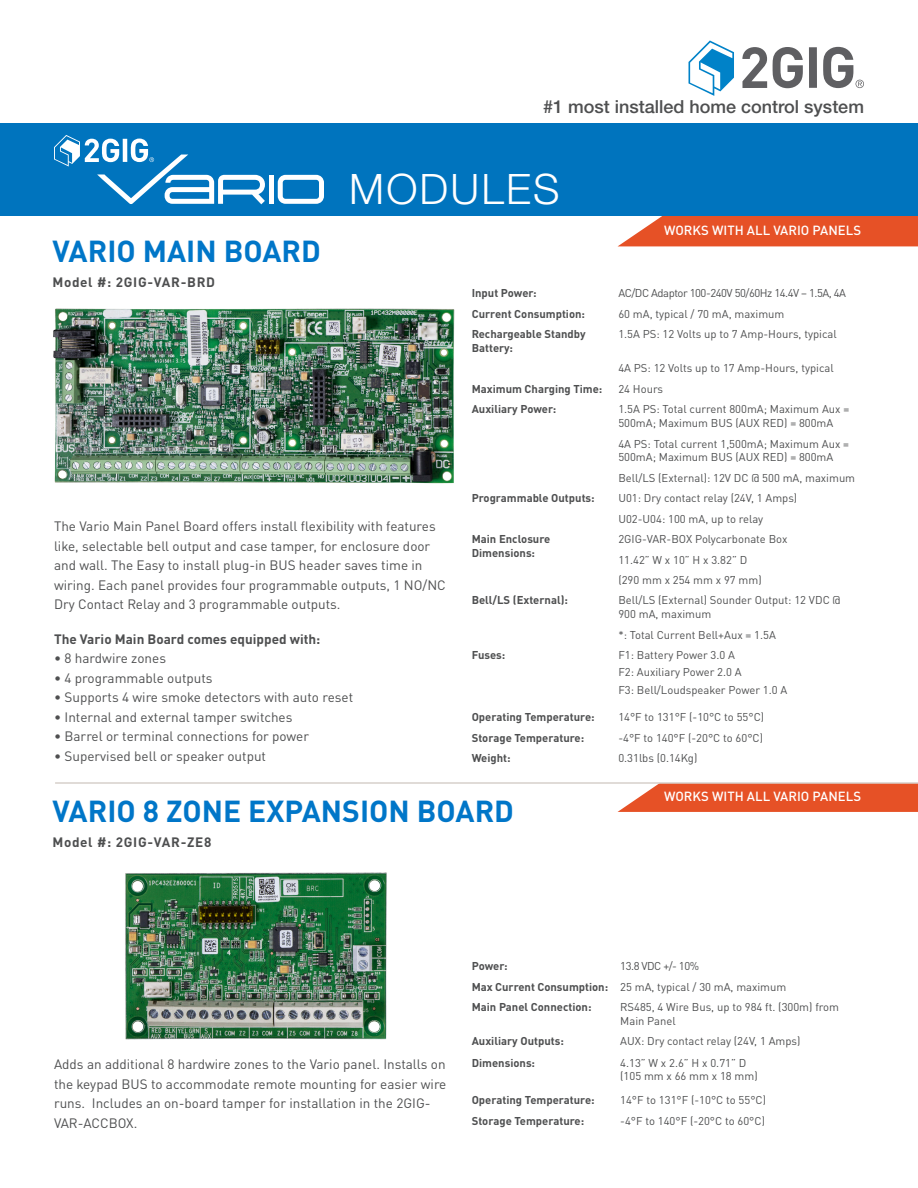
<style>
.page{position:relative;width:918px;height:1188px;background:#fff}
.page>*{position:absolute;margin:0;border:0;box-sizing:border-box;transform-origin:0 0}
.t1{font:300 42px "Helvetica Neue LT Std";letter-spacing:.05em;color:#fff}
.t2{font:700 30px "DIN Pro";color:#0076c8}
.t3{font:500 18px "Helvetica Neue LT Std";color:#4e4f50}
.t4{font:13.5px/19.5px "DIN Pro";color:#4e4f50}
.t5{font:700 13.5px "DIN Pro";letter-spacing:.05em;color:#4e4f50}
.t6{font:700 13.5px "DIN Pro";color:#4e4f50}
.List{font:500 13.2px "DIN Pro";color:#fff}
.t7{font:11.25px/13.5px "DIN Pro";color:#4e4f50}
.t8{font:700 11.25px/13.5px "DIN Pro";color:#4e4f50}
.t9{font:11.25px "DIN Pro";letter-spacing:-.04em;color:#4e4f50}
</style>
<div class="page">
<svg style="left:618px;top:216px;width:300px;height:30px;background:#e75e36"></svg>
<svg style="left:618px;top:784px;width:300px;height:28px;background:#e75d35"></svg>
<div style="left:0;top:124px;width:918px;height:92px;background:#0074be"></div>
<svg style="left:742px;top:47px;width:61px;height:41px"></svg>
<div style="left:809px;top:47px;width:8px;height:41px;background:#5f5f62"></div>
<svg style="left:689px;top:40px;width:45px;height:56px"></svg>
<svg style="left:823px;top:47px;width:41px;height:41px"></svg>
<svg style="left:54px;top:135px;width:211px;height:69px"></svg>
<div style="left:269px;top:175px;width:5px;height:29px;background:#fff"></div>
<svg style="left:278px;top:175px;width:46px;height:29px"></svg>
<img style="left:53px;top:308px;width:402px;height:176px">
<img style="left:125px;top:872px;width:262px;height:168px">
<hr style="left:55px;top:782px;width:863px;height:2px;background:#d7d0ca">
<p class="t3" style="left:543px;top:96px;width:322px">#1 most installed home control system</p>
<p class="t1" style="left:349px;top:164px;width:212px">MODULES</p>
<p class="List" style="left:664px;top:220px;width:198px">WORKS WITH ALL VARIO PANELS</p>
<p class="t2" style="left:52px;top:226px;width:270px">VARIO MAIN BOARD</p>
<p class="t5" style="left:52px;top:271px;width:164px">Model #: 2GIG-VAR-BRD</p>
<p class="t4" style="left:54px;top:515px;width:393px">The Vario Main Panel Board offers install flexibility with features like, selectable bell output and case tamper, for enclosure door and wall. The Easy to install plug-in BUS header saves time in wiring. Each panel provides four programmable outputs, 1 NO/NC Dry Contact Relay and 3 programmable outputs.</p>
<p class="t6" style="left:54px;top:627px;width:268px">The Vario Main Board comes equipped with:</p>
<p class="t4" style="left:54px;top:647px;width:114px">• 8 hardwire zones</p>
<p class="t4" style="left:54px;top:667px;width:160px">• 4 programmable outputs</p>
<p class="t4" style="left:54px;top:686px;width:301px">• Supports 4 wire smoke detectors with auto reset</p>
<p class="t4" style="left:54px;top:706px;width:240px">• Internal and external tamper switches</p>
<p class="t4" style="left:54px;top:725px;width:257px">• Barrel or terminal connections for power</p>
<p class="t4" style="left:54px;top:745px;width:214px">• Supervised bell or speaker output</p>
<p class="t8" style="left:472px;top:285px;width:66px">Input Power:</p>
<p class="t9" style="left:618px;top:284px;width:229px">AC/DC Adaptor 100-240V 50/60Hz 14.4V – 1.5A, 4A</p>
<p class="t8" style="left:472px;top:305px;width:115px">Current Consumption:</p>
<p class="t7" style="left:618px;top:306px;width:168px">60 mA, typical / 70 mA, maximum</p>
<p class="t8" style="left:472px;top:326px;width:116px">Rechargeable Standby<br>Battery:</p>
<p class="t7" style="left:618px;top:326px;width:220px">1.5A PS: 12 Volts up to 7 Amp-Hours, typical</p>
<p class="t7" style="left:618px;top:360px;width:217px">4A PS: 12 Volts up to 17 Amp-Hours, typical</p>
<p class="t8" style="left:472px;top:381px;width:132px">Maximum Charging Time:</p>
<p class="t7" style="left:618px;top:381px;width:46px">24 Hours</p>
<p class="t8" style="left:472px;top:401px;width:86px">Auxiliary Power:</p>
<p class="t7" style="left:618px;top:402px;width:232px">1.5A PS: Total current 800mA; Maximum Aux =<br>500mA; Maximum BUS (AUX RED) = 800mA</p>
<p class="t7" style="left:618px;top:436px;width:232px">4A PS: Total current 1,500mA; Maximum Aux =<br>500mA; Maximum BUS (AUX RED) = 800mA</p>
<p class="t7" style="left:618px;top:470px;width:238px">Bell/LS (External): 12V DC @ 500 mA, maximum</p>
<p class="t8" style="left:472px;top:490px;width:124px">Programmable Outputs:</p>
<p class="t7" style="left:618px;top:490px;width:180px">U01: Dry contact relay (24V, 1 Amps)</p>
<p class="t7" style="left:618px;top:511px;width:147px">U02-U04: 100 mA, up to relay</p>
<p class="t8" style="left:472px;top:531px;width:80px">Main Enclosure<br>Dimensions:</p>
<p class="t7" style="left:618px;top:531px;width:171px">2GIG-VAR-BOX Polycarbonate Box</p>
<p class="t7" style="left:618px;top:552px;width:130px">11.42” W x 10” H x 3.82” D</p>
<p class="t7" style="left:618px;top:572px;width:145px">(290 mm x 254 mm x 97 mm)</p>
<p class="t8" style="left:472px;top:592px;width:98px">Bell/LS (External):</p>
<p class="t7" style="left:618px;top:593px;width:224px">Bell/LS (External) Sounder Output: 12 VDC @<br>900 mA, maximum</p>
<p class="t7" style="left:618px;top:627px;width:159px">*: Total Current Bell+Aux = 1.5A</p>
<p class="t8" style="left:472px;top:647px;width:35px">Fuses:</p>
<p class="t7" style="left:618px;top:647px;width:118px">F1: Battery Power 3.0 A</p>
<p class="t7" style="left:618px;top:665px;width:125px">F2: Auxiliary Power 2.0 A</p>
<p class="t7" style="left:618px;top:682px;width:170px">F3: Bell/Loudspeaker Power 1.0 A</p>
<p class="t8" style="left:472px;top:709px;width:124px">Operating Temperature:</p>
<p class="t7" style="left:618px;top:709px;width:147px">14°F to 131°F (-10°C to 55°C)</p>
<p class="t8" style="left:472px;top:729px;width:114px">Storage Temperature:</p>
<p class="t7" style="left:618px;top:730px;width:146px">-4°F to 140°F (-20°C to 60°C)</p>
<p class="t8" style="left:472px;top:750px;width:40px">Weight:</p>
<p class="t7" style="left:618px;top:750px;width:81px">0.31lbs (0.14Kg)</p>
<p class="t2" style="left:52px;top:786px;width:463px">VARIO 8 ZONE EXPANSION BOARD</p>
<p class="t5" style="left:52px;top:831px;width:161px">Model #: 2GIG-VAR-ZE8</p>
<p class="List" style="left:664px;top:785px;width:198px">WORKS WITH ALL VARIO PANELS</p>
<p class="t4" style="left:54px;top:1053px;width:394px">Adds an additional 8 hardwire zones to the Vario panel. Installs on the keypad BUS to accommodate remote mounting for easier wire runs. Includes an on-board tamper for installation in the 2GIG-VAR-ACCBOX.</p>
<p class="t8" style="left:472px;top:958px;width:37px">Power:</p>
<p class="t7" style="left:620px;top:958px;width:80px">13.8 VDC +/- 10%</p>
<p class="t8" style="left:472px;top:979px;width:138px">Max Current Consumption:</p>
<p class="t7" style="left:620px;top:979px;width:168px">25 mA, typical / 30 mA, maximum</p>
<p class="t8" style="left:472px;top:999px;width:121px">Main Panel Connection:</p>
<p class="t7" style="left:620px;top:999px;width:220px">RS485, 4 Wire Bus, up to 984 ft. (300m) from<br>Main Panel</p>
<p class="t8" style="left:472px;top:1033px;width:94px">Auxiliary Outputs:</p>
<p class="t7" style="left:620px;top:1033px;width:182px">AUX: Dry contact relay (24V, 1 Amps)</p>
<p class="t8" style="left:472px;top:1055px;width:65px">Dimensions:</p>
<p class="t7" style="left:620px;top:1055px;width:128px">4.13” W x 2.6” H x 0.71” D</p>
<p class="t7" style="left:620px;top:1068px;width:139px">(105 mm x 66 mm x 18 mm)</p>
<p class="t8" style="left:472px;top:1092px;width:124px">Operating Temperature:</p>
<p class="t7" style="left:620px;top:1092px;width:147px">14°F to 131°F (-10°C to 55°C)</p>
<p class="t8" style="left:472px;top:1113px;width:114px">Storage Temperature:</p>
<p class="t7" style="left:620px;top:1113px;width:146px">-4°F to 140°F (-20°C to 60°C)</p>
</div>
